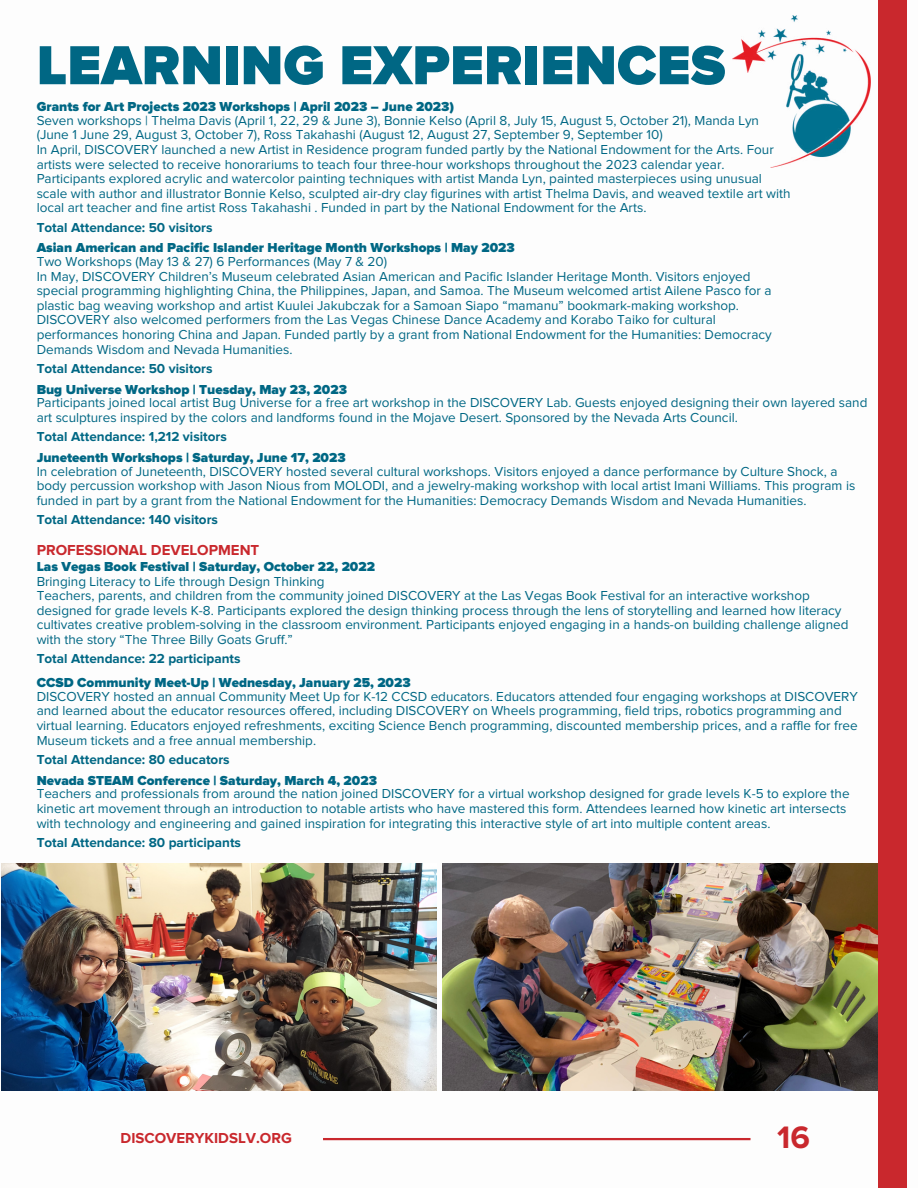
<style>
.page{position:relative;width:918px;height:1188px;background:#fff}
.page>*{position:absolute;margin:0;border:0;box-sizing:border-box;transform-origin:0 0}
.t1{font:900 57px "Proxima Nova";color:#006784}
.t2{font:700 32.25px "Proxima Nova";color:#c9282d}
.t3{font:700 15px "Proxima Nova";color:#c9282d}
.t4{font:13.5px/14.7px "Proxima Nova";color:#006784}
.t5{font:900 13.5px "Proxima Nova";color:#006784}
.t6{font:700 13.5px "Proxima Nova";color:#006784}
</style>
<div class="page">
<div style="left:878px;top:0;width:29px;height:1188px;background:#c9282d"></div>
<hr style="left:323px;top:1138px;width:428px;height:2px;background:#c9282d">
<img style="left:733px;top:16px;width:137px;height:152px">
<img style="left:2px;top:864px;width:435px;height:227px">
<img style="left:442px;top:864px;width:436px;height:227px">
<h1 class="t1" style="left:37px;top:32px;width:690px">LEARNING EXPERIENCES</h1>
<p class="t5" style="left:37px;top:99px;width:419px">Grants for Art Projects 2023 Workshops | April 2023 – June 2023)</p>
<p class="t4" style="left:37px;top:113px;width:755px">Seven workshops | Thelma Davis (April 1, 22, 29 &amp; June 3), Bonnie Kelso (April 8, July 15, August 5, October 21), Manda Lyn (June 1 June 29, August 3, October 7), Ross Takahashi (August 12, August 27, September 9, September 10)<br>In April, DISCOVERY launched a new Artist in Residence program funded partly by the National Endowment for the Arts. Four artists were selected to receive honorariums to teach four three-hour workshops throughout the 2023 calendar year.<br>Participants explored acrylic and watercolor painting techniques with artist Manda Lyn, painted masterpieces using unusual scale with author and illustrator Bonnie Kelso, sculpted air-dry clay figurines with artist Thelma Davis, and weaved textile art with local art teacher and fine artist Ross Takahashi . Funded in part by the National Endowment for the Arts.</p>
<p class="t6" style="left:37px;top:219px;width:177px">Total Attendance: 50 visitors</p>
<p class="t5" style="left:37px;top:240px;width:480px">Asian American and Pacific Islander Heritage Month Workshops | May 2023</p>
<p class="t4" style="left:37px;top:254px;width:737px">Two Workshops (May 13 &amp; 27) 6 Performances (May 7 &amp; 20)<br>In May, DISCOVERY Children’s Museum celebrated Asian American and Pacific Islander Heritage Month. Visitors enjoyed special programming highlighting China, the Philippines, Japan, and Samoa. The Museum welcomed artist Ailene Pasco for a plastic bag weaving workshop and artist Kuulei Jakubczak for a Samoan Siapo “mamanu” bookmark-making workshop.<br>DISCOVERY also welcomed performers from the Las Vegas Chinese Dance Academy and Korabo Taiko for cultural performances honoring China and Japan. Funded partly by a grant from National Endowment for the Humanities: Democracy Demands Wisdom and Nevada Humanities.</p>
<p class="t6" style="left:37px;top:361px;width:177px">Total Attendance: 50 visitors</p>
<p class="t5" style="left:37px;top:382px;width:312px">Bug Universe Workshop | Tuesday, May 23, 2023</p>
<p class="t4" style="left:37px;top:396px;width:832px">Participants joined local artist Bug Universe for a free art workshop in the DISCOVERY Lab. Guests enjoyed designing their own layered sand art sculptures inspired by the colors and landforms found in the Mojave Desert. Sponsored by the Nevada Arts Council.</p>
<p class="t6" style="left:37px;top:429px;width:192px">Total Attendance: 1,212 visitors</p>
<p class="t5" style="left:37px;top:450px;width:311px">Juneteenth Workshops | Saturday, June 17, 2023</p>
<p class="t4" style="left:37px;top:464px;width:820px">In celebration of Juneteenth, DISCOVERY hosted several cultural workshops. Visitors enjoyed a dance performance by Culture Shock, a body percussion workshop with Jason Nious from MOLODI, and a jewelry-making workshop with local artist Imani Williams. This program is funded in part by a grant from the National Endowment for the Humanities: Democracy Demands Wisdom and Nevada Humanities.</p>
<p class="t6" style="left:37px;top:512px;width:183px">Total Attendance: 140 visitors</p>
<p class="t3" style="left:37px;top:541px;width:224px">PROFESSIONAL DEVELOPMENT</p>
<p class="t5" style="left:37px;top:559px;width:340px">Las Vegas Book Festival | Saturday, October 22, 2022</p>
<p class="t4" style="left:37px;top:574px;width:813px">Bringing Literacy to Life through Design Thinking<br>Teachers, parents, and children from the community joined DISCOVERY at the Las Vegas Book Festival for an interactive workshop designed for grade levels K-8. Participants explored the design thinking process through the lens of storytelling and learned how literacy cultivates creative problem-solving in the classroom environment. Participants enjoyed engaging in a hands-on building challenge aligned with the story “The Three Billy Goats Gruff.”</p>
<p class="t6" style="left:37px;top:651px;width:205px">Total Attendance: 22 participants</p>
<p class="t5" style="left:37px;top:675px;width:376px">CCSD Community Meet-Up | Wednesday, January 25, 2023</p>
<p class="t4" style="left:37px;top:689px;width:823px">DISCOVERY hosted an annual Community Meet Up for K-12 CCSD educators. Educators attended four engaging workshops at DISCOVERY and learned about the educator resources offered, including DISCOVERY on Wheels programming, field trips, robotics programming and virtual learning. Educators enjoyed refreshments, exciting Science Bench programming, discounted membership prices, and a raffle for free Museum tickets and a free annual membership.</p>
<p class="t6" style="left:37px;top:752px;width:194px">Total Attendance: 80 educators</p>
<p class="t5" style="left:37px;top:773px;width:342px">Nevada STEAM Conference | Saturday, March 4, 2023</p>
<p class="t4" style="left:37px;top:787px;width:814px">Teachers and professionals from around the nation joined DISCOVERY for a virtual workshop designed for grade levels K-5 to explore the kinetic art movement through an introduction to notable artists who have mastered this form. Attendees learned how kinetic art intersects with technology and engineering and gained inspiration for integrating this interactive style of art into multiple content areas.</p>
<p class="t6" style="left:37px;top:835px;width:206px">Total Attendance: 80 participants</p>
<p class="t3" style="left:121px;top:1129px;width:173px">DISCOVERYKIDSLV.ORG</p>
<h2 class="t2" style="left:777px;top:1118px;width:34px">16</h2>
</div>
